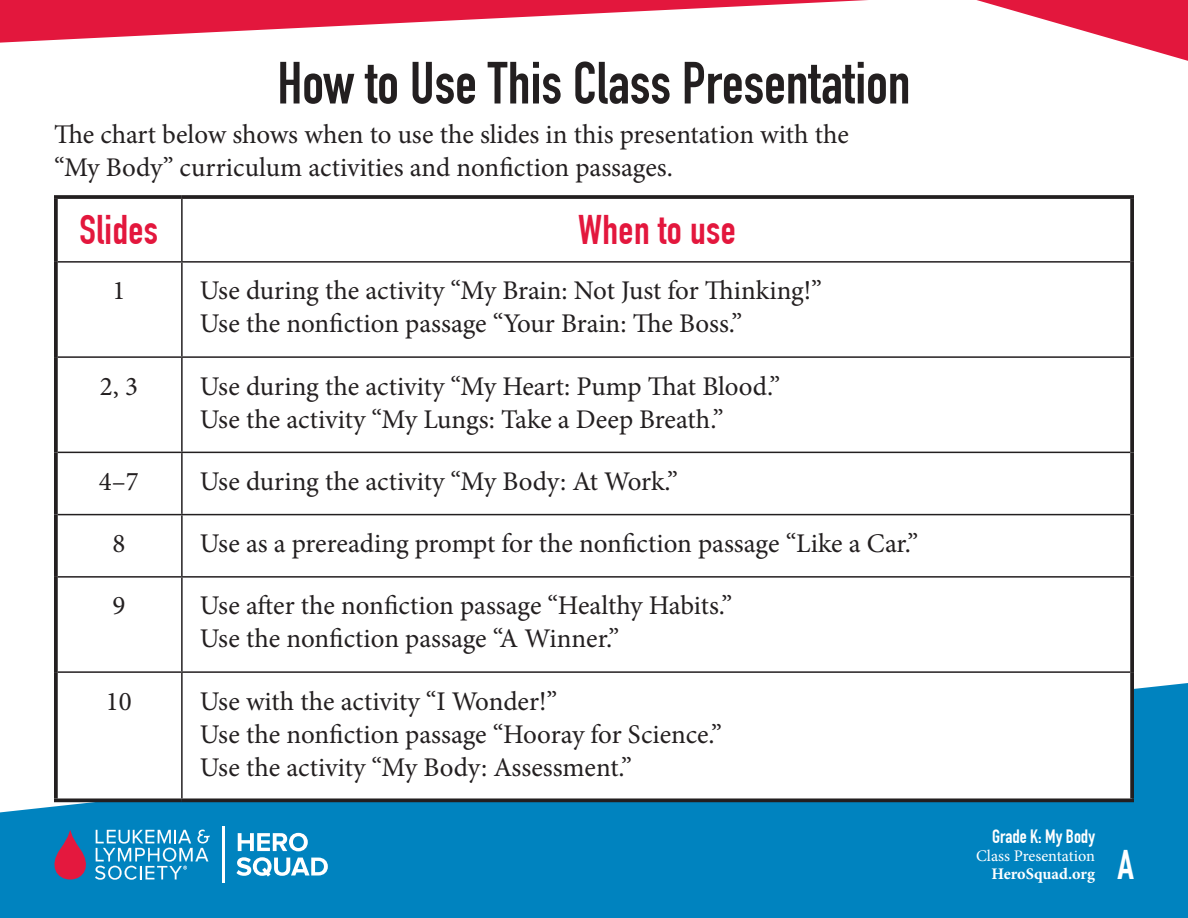
<style>
.page{position:relative;width:1188px;height:918px;background:#fff}
.page>*{position:absolute;margin:0;border:0;box-sizing:border-box;transform-origin:0 0}
.t1{font:58.5px "DIN Engschrift Std";color:#231f20}
.Subhead{font:40.5px "DIN Engschrift Std";letter-spacing:.01em;color:#e3173d}
.t2{font:40.5px "DIN Engschrift Std";color:#fff}
.Body_Text{font:27px/33px "Minion Pro";color:#231f20}
.t3{font:18.9px "DIN Engschrift Std";color:#fff}
.t4{font:16.2px "Minion Pro";color:#fff}
.t5{font:700 16.2px "Minion Pro";letter-spacing:-.005em;color:#fff}
</style>
<div class="page">
<svg style="left:0;top:0;width:1188px;height:61px"></svg>
<div style="left:0;top:683px;width:1188px;height:235px;background:#0083bf"></div>
<svg style="left:48px;top:829px;width:162px;height:51px;background:#458bba"></svg>
<hr style="left:222px;top:826px;width:3px;height:57px;background:#fff">
<svg style="left:238px;top:833px;width:70px;height:18px"></svg>
<svg style="left:236px;top:857px;width:92px;height:20px"></svg>
<svg style="left:58px;top:451px;width:1072px;height:347px"></svg>
<hr style="left:181px;top:199px;width:2px;height:62px;background:#231f20">
<hr style="left:58px;top:261px;width:124px;height:2px;background:#231f20">
<hr style="left:182px;top:261px;width:948px;height:2px;background:#231f20">
<hr style="left:181px;top:263px;width:2px;height:93px;background:#231f20">
<hr style="left:58px;top:356px;width:124px;height:2px;background:#231f20">
<hr style="left:182px;top:356px;width:948px;height:2px;background:#231f20">
<hr style="left:181px;top:358px;width:2px;height:94px;background:#231f20">
<hr style="left:58px;top:452px;width:124px;height:1px;background:#231f20">
<hr style="left:182px;top:452px;width:948px;height:1px;background:#231f20">
<hr style="left:181px;top:453px;width:2px;height:61px;background:#231f20">
<hr style="left:58px;top:514px;width:124px;height:1px;background:#231f20">
<hr style="left:182px;top:514px;width:948px;height:1px;background:#231f20">
<hr style="left:181px;top:515px;width:2px;height:61px;background:#231f20">
<hr style="left:58px;top:576px;width:124px;height:2px;background:#231f20">
<hr style="left:182px;top:576px;width:948px;height:2px;background:#231f20">
<hr style="left:181px;top:578px;width:2px;height:93px;background:#231f20">
<hr style="left:58px;top:671px;width:124px;height:2px;background:#231f20">
<hr style="left:182px;top:671px;width:948px;height:2px;background:#231f20">
<hr style="left:181px;top:673px;width:2px;height:125px;background:#231f20">
<svg style="left:54px;top:195px;width:128px;height:4px"></svg>
<svg style="left:54px;top:199px;width:4px;height:63px"></svg>
<svg style="left:182px;top:195px;width:952px;height:4px;background:#2f2c2d"></svg>
<svg style="left:1130px;top:199px;width:4px;height:63px"></svg>
<svg style="left:54px;top:262px;width:4px;height:95px"></svg>
<svg style="left:1130px;top:262px;width:4px;height:95px"></svg>
<svg style="left:54px;top:357px;width:4px;height:95px"></svg>
<svg style="left:1130px;top:357px;width:4px;height:95px"></svg>
<svg style="left:54px;top:452px;width:4px;height:63px"></svg>
<svg style="left:1130px;top:452px;width:4px;height:63px"></svg>
<svg style="left:54px;top:515px;width:4px;height:62px"></svg>
<svg style="left:1130px;top:515px;width:4px;height:62px"></svg>
<svg style="left:54px;top:577px;width:4px;height:95px"></svg>
<svg style="left:1130px;top:577px;width:4px;height:95px"></svg>
<svg style="left:54px;top:672px;width:4px;height:126px"></svg>
<svg style="left:1130px;top:672px;width:4px;height:126px"></svg>
<svg style="left:54px;top:798px;width:128px;height:4px"></svg>
<svg style="left:182px;top:798px;width:952px;height:4px;background:#3d393a"></svg>
<p class="t1" style="left:277px;top:49px;width:635px">How to Use This Class Presentation</p>
<p class="Body_Text" style="left:54px;top:118px;width:796px">The chart below shows when to use the slides in this presentation with the “My Body” curriculum activities and nonfiction passages.</p>
<p class="Subhead" style="left:80px;top:206px;width:80px">Slides</p>
<p class="Subhead" style="left:578px;top:206px;width:159px">When to use</p>
<p class="Body_Text" style="left:112px;top:274px;width:14px">1</p>
<p class="Body_Text" style="left:200px;top:274px;width:624px">Use during the activity “My Brain: Not Just for Thinking!”</p>
<p class="Body_Text" style="left:200px;top:307px;width:544px">Use the nonfiction passage “Your Brain: The Boss.”</p>
<p class="Body_Text" style="left:100px;top:370px;width:40px">2, 3</p>
<p class="Body_Text" style="left:200px;top:370px;width:582px">Use during the activity “My Heart: Pump That Blood.”</p>
<p class="Body_Text" style="left:200px;top:403px;width:525px">Use the activity “My Lungs: Take a Deep Breath.”</p>
<p class="Body_Text" style="left:99px;top:465px;width:41px">4–7</p>
<p class="Body_Text" style="left:200px;top:465px;width:479px">Use during the activity “My Body: At Work.”</p>
<p class="Body_Text" style="left:112px;top:527px;width:14px">8</p>
<p class="Body_Text" style="left:200px;top:527px;width:720px">Use as a prereading prompt for the nonfiction passage “Like a Car.”</p>
<p class="Body_Text" style="left:112px;top:589px;width:14px">9</p>
<p class="Body_Text" style="left:200px;top:589px;width:534px">Use after the nonfiction passage “Healthy Habits.”</p>
<p class="Body_Text" style="left:200px;top:622px;width:421px">Use the nonfiction passage “A Winner.”</p>
<p class="Body_Text" style="left:106px;top:685px;width:27px">10</p>
<p class="Body_Text" style="left:200px;top:685px;width:359px">Use with the activity “I Wonder!”</p>
<p class="Body_Text" style="left:200px;top:718px;width:524px">Use the nonfiction passage “Hooray for Science.”</p>
<p class="Body_Text" style="left:200px;top:751px;width:433px">Use the activity “My Body: Assessment.”</p>
<p class="t3" style="left:992px;top:825px;width:104px">Grade K: My Body</p>
<p class="t4" style="left:976px;top:845px;width:120px">Class Presentation</p>
<p class="t5" style="left:991px;top:862px;width:105px">HeroSquad.org</p>
<h2 class="t2" style="left:1118px;top:841px;width:18px">A</h2>
</div>
